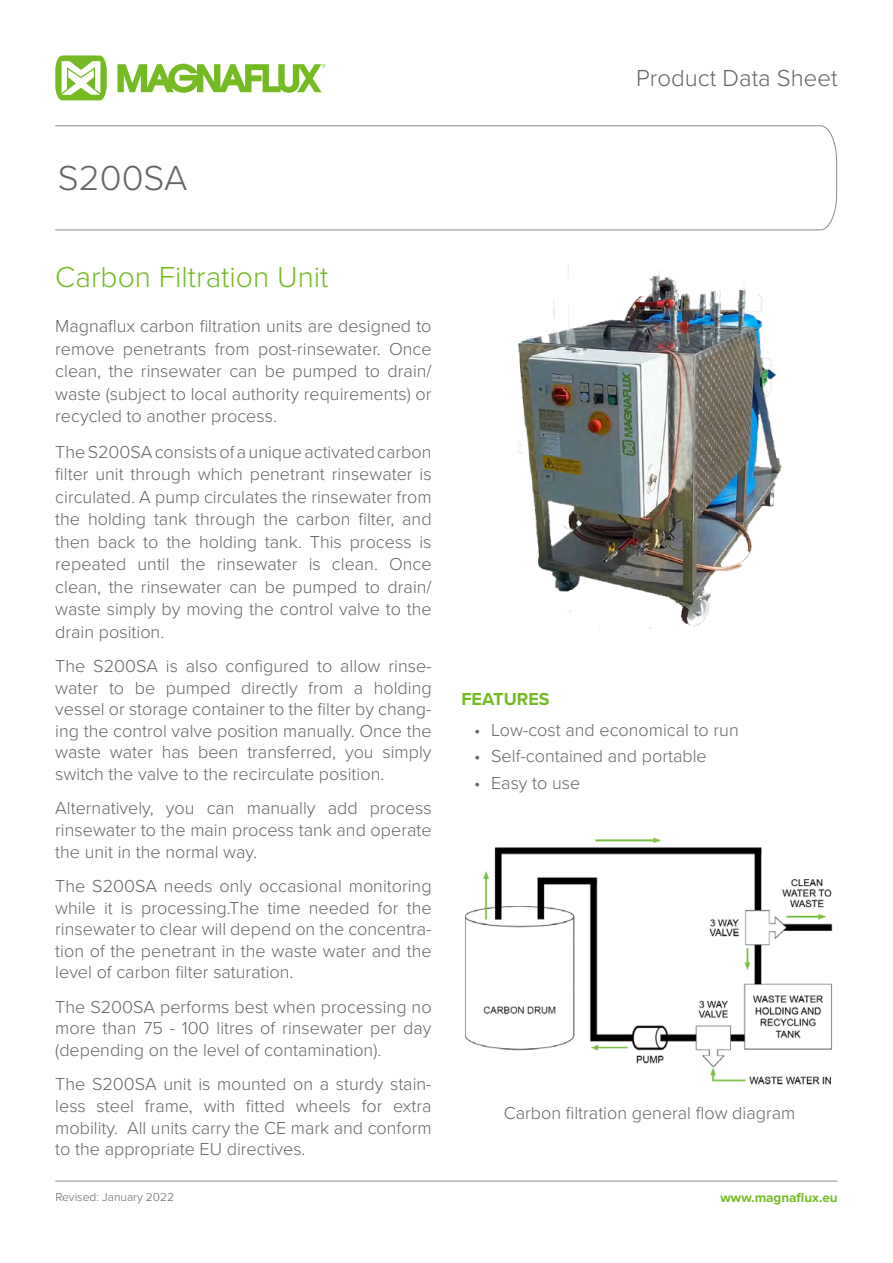
<style>
.page{position:relative;width:893px;height:1263px;background:#fff}
.page>*{position:absolute;margin:0;border:0;box-sizing:border-box;transform-origin:0 0}
.t1{font:300 36px "Proxima Nova";color:#636569}
.t2{font:300 30px "Proxima Nova";color:#74bb23}
.t3{font:300 24px "Proxima Nova";color:#636569}
.t4{font:300 18px/21.6px "Proxima Nova";color:#636569;text-align:justify}
.t5{font:700 18px "Proxima Nova";color:#74bb23}
.t6{font:700 13.5px "Proxima Nova";color:#74bb23}
.t7{font:300 12px "Proxima Nova";color:#636569}
</style>
<div class="page">
<svg style="left:117px;top:64px;width:208px;height:29px"></svg>
<svg style="left:55px;top:56px;width:52px;height:44px"></svg>
<svg style="left:55px;top:125px;width:782px;height:105px"></svg>
<hr style="left:55px;top:1181px;width:783px;height:1px;background:#878a8e">
<img style="left:517px;top:265px;width:264px;height:365px">
<img style="left:465px;top:837px;width:368px;height:247px">
<h3 class="t3" style="left:636px;top:60px;width:203px">Product Data Sheet</h3>
<h1 class="t1" style="left:58px;top:151px;width:131px">S200SA</h1>
<h2 class="t2" style="left:55px;top:255px;width:275px">Carbon Filtration Unit</h2>
<p class="t4" style="left:55px;top:314px;width:378px;line-height:22.5px">Magnaflux carbon filtration units are designed to remove penetrants from post-rinsewater. Once clean, the rinsewater can be pumped to drain/ waste (subject to local authority requirements) or recycled to another process.</p>
<p class="t4" style="left:55px;top:439px;width:378px;line-height:22.5px">The S200SA consists of a unique activated carbon filter unit through which penetrant rinsewater is circulated. A pump circulates the rinsewater from the holding tank through the carbon filter, and then back to the holding tank. This process is repeated until the rinsewater is clean. Once clean, the rinsewater can be pumped to drain/ waste simply by moving the control valve to the drain position.</p>
<p class="t4" style="left:55px;top:654px;width:378px">The S200SA is also configured to allow rinse&shy;water to be pumped directly from a holding vessel or storage container to the filter by chang&shy;ing the control valve position manually. Once the waste water has been transferred, you simply switch the valve to the recirculate position.</p>
<p class="t4" style="left:55px;top:797px;width:378px">Alternatively, you can manually add process rinsewater to the main process tank and operate the unit in the normal way.</p>
<p class="t4" style="left:55px;top:874px;width:378px">The S200SA needs only occasional monitoring while it is processing.The time needed for the rinsewater to clear will depend on the concentra&shy;tion of the penetrant in the waste water and the level of carbon filter saturation.</p>
<p class="t4" style="left:55px;top:995px;width:378px">The S200SA performs best when processing no more than 75 - 100 litres of rinsewater per day (depending on the level of contamination).</p>
<p class="t4" style="left:55px;top:1072px;width:378px">The S200SA unit is mounted on a sturdy stain&shy;less steel frame, with fitted wheels for extra mobility. All units carry the CE mark and conform to the appropriate EU directives.</p>
<p class="t5" style="left:461px;top:685px;width:90px">FEATURES</p>
<p class="t4" style="left:474px;top:718px;width:266px">• Low-cost and economical to run</p>
<p class="t4" style="left:474px;top:744px;width:234px">• Self-contained and portable</p>
<p class="t4" style="left:474px;top:771px;width:108px">• Easy to use</p>
<p class="t4" style="left:504px;top:1101px;width:293px">Carbon filtration general flow diagram</p>
<p class="t7" style="left:55px;top:1188px;width:120px">Revised: January 2022</p>
<p class="t6" style="left:721px;top:1187px;width:119px">www.magnaflux.eu</p>
</div>
